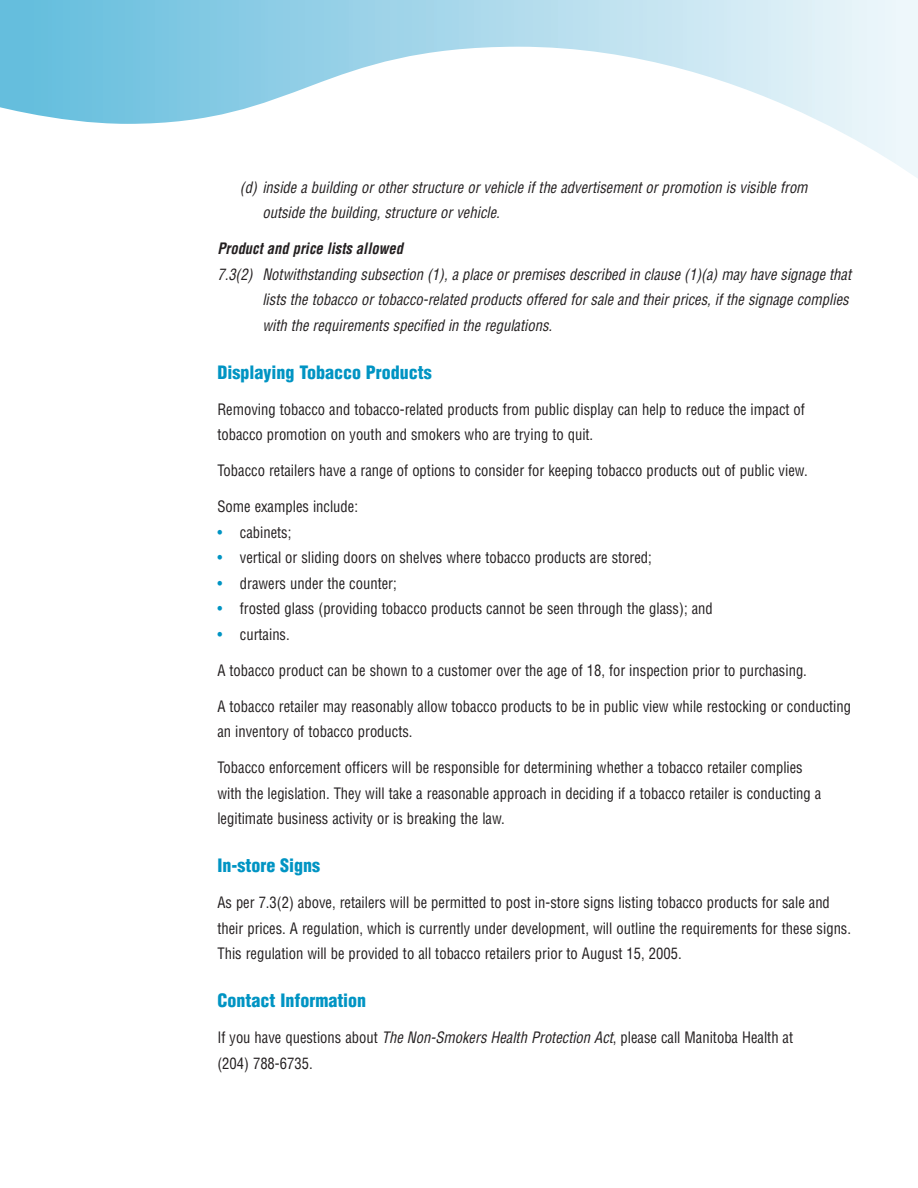
<style>
.page{position:relative;width:918px;height:1188px;background:#fff}
.page>*{position:absolute;margin:0;border:0;box-sizing:border-box;transform-origin:0 0}
.t1{font:900 condensed 18px "Helvetica";color:#0094c3}
.t2{font:condensed 15.3px/25.5px "Helvetica";color:#231f20;scale:.95 1}
.t3{font:italic condensed 15.3px/25.5px "Helvetica";color:#231f20;scale:.95 1}
.t4{font:italic 700 condensed 15.3px "Helvetica";color:#231f20;scale:.95 1}
.s1{color:#0094c3}
.s2{font-style:italic}
</style>
<div class="page">
<svg style="left:0;top:0;width:918px;height:178px"></svg>
<p class="t3" style="left:262px;top:174px;width:575px;text-indent:-23px">(d) inside a building or other structure or vehicle if the advertisement or promotion is visible from outside the building, structure or vehicle.</p>
<p class="t4" style="left:217px;top:239px;width:197px">Product and price lists allowed</p>
<p class="t3" style="left:262px;top:261px;width:621px;text-indent:-45px">7.3(2) Notwithstanding subsection (1), a place or premises described in clause (1)(a) may have signage that lists the tobacco or tobacco-related products offered for sale and their prices, if the signage complies with the requirements specified in the regulations.</p>
<p class="t1" style="left:217px;top:361px;width:216px">Displaying Tobacco Products</p>
<p class="t2" style="left:217px;top:396px;width:620px">Removing tobacco and tobacco-related products from public display can help to reduce the impact of tobacco promotion on youth and smokers who are trying to quit.</p>
<p class="t2" style="left:217px;top:458px;width:623px">Tobacco retailers have a range of options to consider for keeping tobacco products out of public view.</p>
<p class="t2" style="left:217px;top:494px;width:150px">Some examples include:</p>
<p class="t2" style="left:217px;top:519px;width:79px"><span class="s1">•</span> cabinets;</p>
<p class="t2" style="left:217px;top:545px;width:459px"><span class="s1">•</span> vertical or sliding doors on shelves where tobacco products are stored;</p>
<p class="t2" style="left:217px;top:570px;width:190px"><span class="s1">•</span> drawers under the counter;</p>
<p class="t2" style="left:217px;top:596px;width:523px"><span class="s1">•</span> frosted glass (providing tobacco products cannot be seen through the glass); and</p>
<p class="t2" style="left:217px;top:621px;width:78px"><span class="s1">•</span> curtains.</p>
<p class="t2" style="left:217px;top:657px;width:622px">A tobacco product can be shown to a customer over the age of 18, for inspection prior to purchasing.</p>
<p class="t2" style="left:217px;top:693px;width:669px">A tobacco retailer may reasonably allow tobacco products to be in public view while restocking or conducting an inventory of tobacco products.</p>
<p class="t2" style="left:217px;top:755px;width:637px">Tobacco enforcement officers will be responsible for determining whether a tobacco retailer complies with the legislation. They will take a reasonable approach in deciding if a tobacco retailer is conducting a legitimate business activity or is breaking the law.</p>
<p class="t1" style="left:217px;top:854px;width:104px">In-store Signs</p>
<p class="t2" style="left:217px;top:890px;width:669px">As per 7.3(2) above, retailers will be permitted to post in-store signs listing tobacco products for sale and their prices. A regulation, which is currently under development, will outline the requirements for these signs.<br>This regulation will be provided to all tobacco retailers prior to August 15, 2005.</p>
<p class="t1" style="left:217px;top:989px;width:150px">Contact Information</p>
<p class="t2" style="left:217px;top:1025px;width:608px">If you have questions about <span class="s2">The Non-Smokers Health Protection Act</span>, please call Manitoba Health at (204) 788-6735.</p>
</div>
